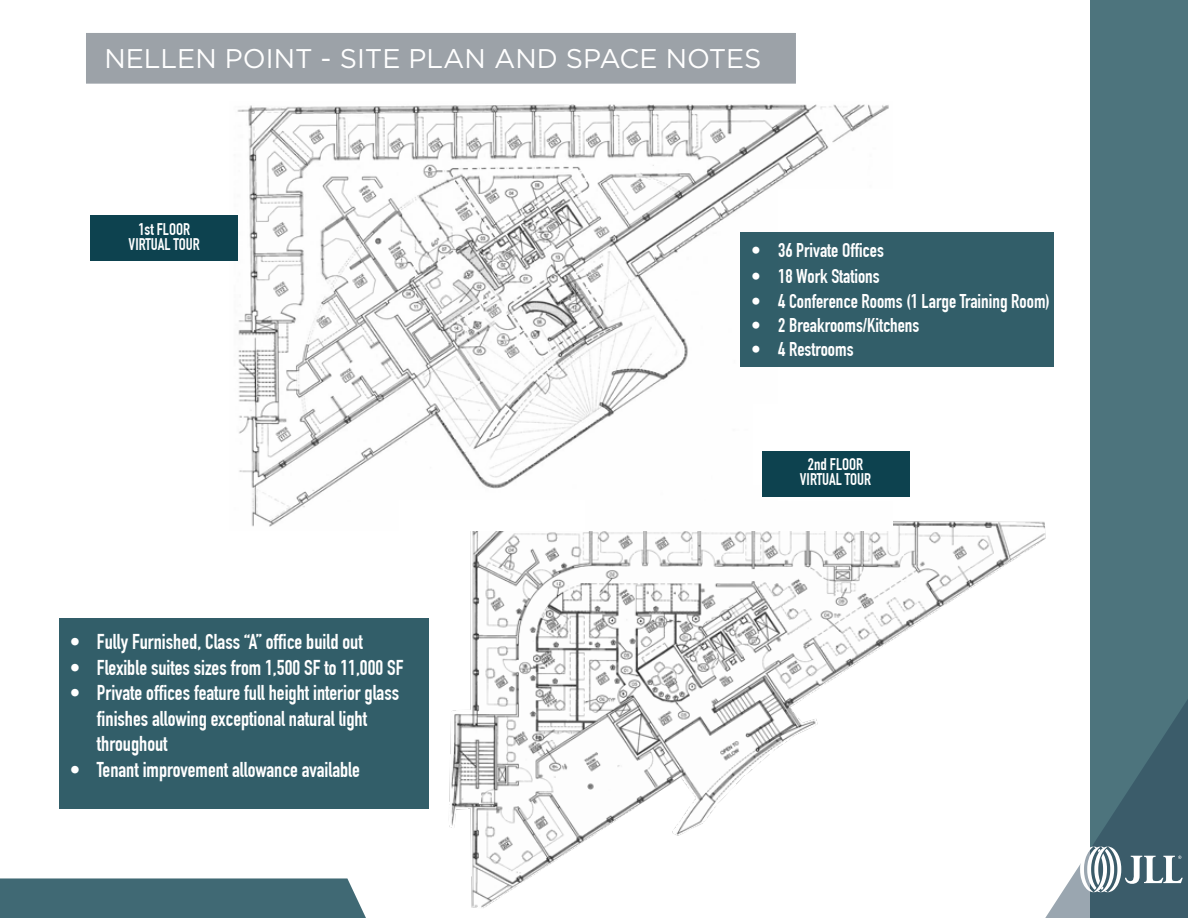
<style>
.page{position:relative;width:1188px;height:918px;background:#fff}
.page>*{position:absolute;margin:0;border:0;box-sizing:border-box;transform-origin:0 0}
.t1{font:27px "Gotham";color:#fff}
.t2{font:700 21px/25.5px "DIN Condensed";color:#fff}
.t3{font:700 19.5px "DIN Condensed";color:#fff}
.t4{font:700 16.5px/15px "DIN Condensed";color:#fff;text-align:center}
</style>
<div class="page">
<div style="left:0;top:878px;width:366px;height:40px;background:#406974"></div>
<div style="left:1090px;top:0;width:98px;height:918px;background:#4d747d"></div>
<svg style="left:909px;top:465px;width:279px;height:453px"></svg>
<svg style="left:1080px;top:847px;width:103px;height:45px;background:#82969f"></svg>
<img style="left:449px;top:516px;width:600px;height:392px">
<img style="left:237px;top:104px;width:656px;height:427px">
<div style="left:84px;top:31px;width:713px;height:54px;background:#9ca2a8;border:2px solid #fff"></div>
<div style="left:91px;top:215px;width:147px;height:46px;background:#0d424f"></div>
<div style="left:60px;top:619px;width:369px;height:190px;background:#325e69"></div>
<div style="left:762px;top:451px;width:147px;height:45px;background:#0d424f"></div>
<div style="left:741px;top:232px;width:313px;height:135px;background:#325e69"></div>
<p class="t1" style="left:104px;top:41px;width:659px">NELLEN POINT - SITE PLAN AND SPACE NOTES</p>
<p class="t4" style="left:129px;top:222px;width:73px">1st FLOOR<br>VIRTUAL TOUR</p>
<p class="t2" style="left:70px;top:629px;width:294px">• Fully Furnished, Class “A” office build out</p>
<p class="t2" style="left:70px;top:655px;width:335px">• Flexible suites sizes from 1,500 SF to 11,000 SF</p>
<p class="t2" style="left:97px;top:680px;width:304px;text-indent:-27px">• Private offices feature full height interior glass finishes allowing exceptional natural light throughout</p>
<p class="t2" style="left:70px;top:757px;width:292px">• Tenant improvement allowance available</p>
<p class="t3" style="left:751px;top:239px;width:134px">• 36 Private Offices</p>
<p class="t3" style="left:751px;top:264px;width:130px">• 18 Work Stations</p>
<p class="t3" style="left:751px;top:290px;width:300px">• 4 Conference Rooms (1 Large Training Room)</p>
<p class="t3" style="left:751px;top:314px;width:170px">• 2 Breakrooms/Kitchens</p>
<p class="t3" style="left:751px;top:338px;width:104px">• 4 Restrooms</p>
<p class="t4" style="left:800px;top:457px;width:73px">2nd FLOOR<br>VIRTUAL TOUR</p>
</div>
